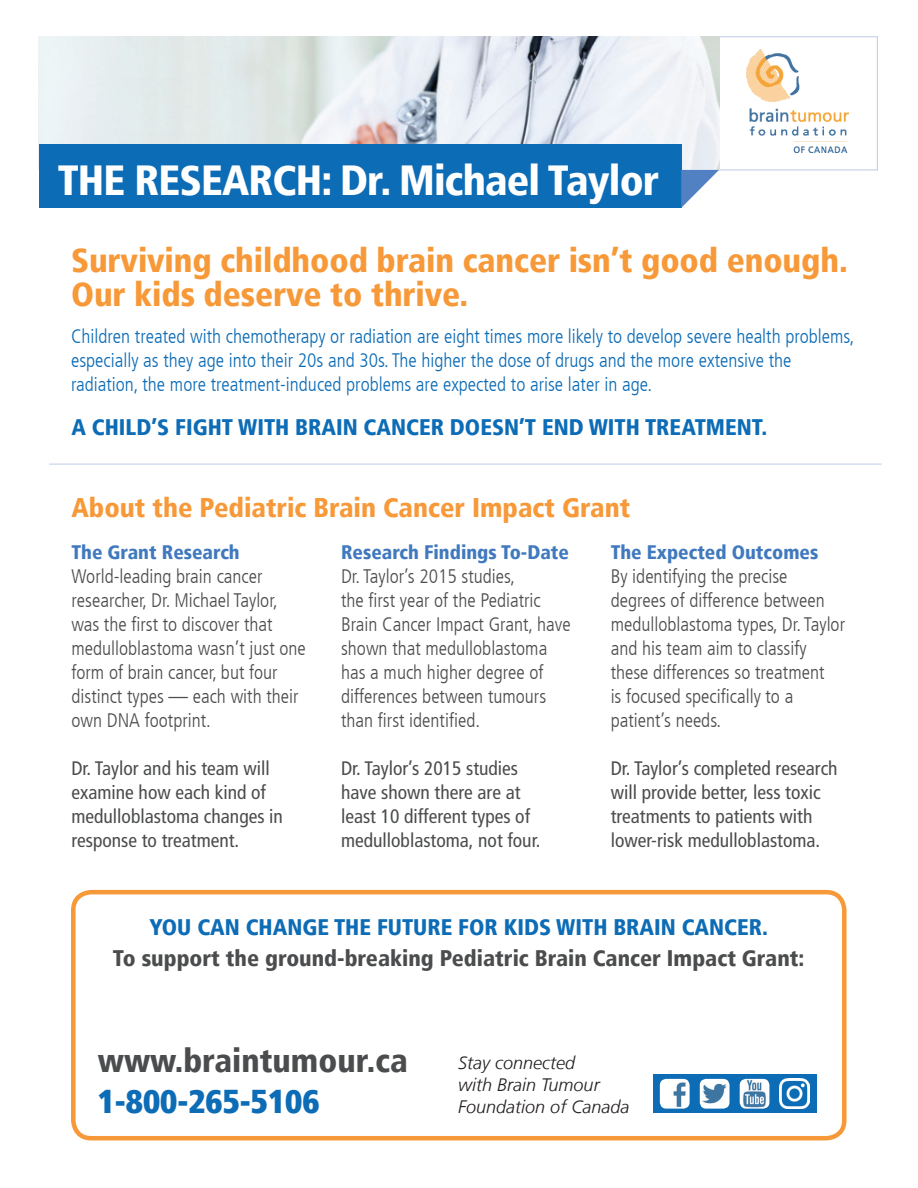
<style>
.page{position:relative;width:918px;height:1188px;background:#fff}
.page>*{position:absolute;margin:0;border:0;box-sizing:border-box;transform-origin:0 0}
.t1{font:900 condensed 42px "Frutiger LT";letter-spacing:-.02em;color:#fff}
.t2{font:900 condensed 33.75px/33.8px "Frutiger LT";letter-spacing:-.005em;color:#f79938}
.t3{font:900 condensed 33px "Frutiger LT";color:#4b4c4d}
.t4{font:900 condensed 33px "Frutiger LT";color:#0d6cb6}
.t5{font:900 condensed 27px "Frutiger LT";color:#f79938}
.t6{font:900 condensed 22.5px "Frutiger LT";color:#0d6cb6}
.t7{font:900 condensed 22.5px "Frutiger LT";color:#4b4c4d}
.t8{font:300 condensed 19.5px/24px "Frutiger LT";color:#4b4c4d}
.t9{font:condensed 19.5px/24px "Frutiger LT";color:#4b4c4d}
.t10{font:300 condensed 19.5px/24px "Frutiger LT";color:#0d6cb6}
.t11{font:900 condensed 19.5px "Frutiger LT";color:#4079be}
.t12{font:italic 300 18px/21.6px "Frutiger LT";color:#231f20}
</style>
<div class="page">
<img style="left:39px;top:37px;width:681px;height:133px">
<img style="left:747px;top:49px;width:101px;height:104px">
<div style="left:39px;top:144px;width:642px;height:64px;background:#0d6cb6"></div>
<svg style="left:681px;top:170px;width:38px;height:38px"></svg>
<hr style="left:49px;top:464px;width:833px;height:1px;background:#becae6">
<div style="left:71px;top:890px;width:776px;height:250px;border:4px solid #f79938;border-radius:18px"></div>
<div style="left:653px;top:1074px;width:163px;height:39px;background:#0d6cb6"></div>
<img style="left:660px;top:1079px;width:30px;height:30px">
<img style="left:700px;top:1079px;width:30px;height:30px">
<img style="left:740px;top:1079px;width:29px;height:30px">
<img style="left:780px;top:1079px;width:29px;height:30px">
<h1 class="t1" style="left:58px;top:155px;width:603px">THE RESEARCH: Dr. Michael Taylor</h1>
<h2 class="t2" style="left:71px;top:244px;width:778px">Surviving childhood brain cancer isn’t good enough.<br>Our kids deserve to thrive.</h2>
<p class="t10" style="left:71px;top:325px;width:785px">Children treated with chemotherapy or radiation are eight times more likely to develop severe health problems, especially as they age into their 20s and 30s. The higher the dose of drugs and the more extensive the radiation, the more treatment-induced problems are expected to arise later in age.</p>
<p class="t6" style="left:71px;top:414px;width:697px">A CHILD’S FIGHT WITH BRAIN CANCER DOESN’T END WITH TREATMENT.</p>
<h3 class="t5" style="left:71px;top:492px;width:560px">About the Pediatric Brain Cancer Impact Grant</h3>
<p class="t11" style="left:71px;top:540px;width:170px">The Grant Research</p>
<p class="t8" style="left:71px;top:564px;width:236px">World-leading brain cancer researcher, Dr. Michael Taylor, was the first to discover that medulloblastoma wasn’t just one form of brain cancer, but four distinct types — each with their own DNA footprint.</p>
<p class="t9" style="left:71px;top:756px;width:213px">Dr. Taylor and his team will examine how each kind of medulloblastoma changes in response to treatment.</p>
<p class="t11" style="left:341px;top:540px;width:229px">Research Findings To-Date</p>
<p class="t8" style="left:341px;top:565px;width:231px">Dr. Taylor’s 2015 studies,<br>the first year of the Pediatric<br>Brain Cancer Impact Grant, have shown that medulloblastoma has a much higher degree of differences between tumours than first identified.</p>
<p class="t9" style="left:341px;top:756px;width:201px">Dr. Taylor’s 2015 studies have shown there are at least 10 different types of medulloblastoma, not four.</p>
<p class="t11" style="left:611px;top:541px;width:209px">The Expected Outcomes</p>
<p class="t8" style="left:611px;top:565px;width:236px">By identifying the precise degrees of difference between medulloblastoma types, Dr. Taylor and his team aim to classify these differences so treatment<br>is focused specifically to a patient’s needs.</p>
<p class="t9" style="left:611px;top:756px;width:228px">Dr. Taylor’s completed research will provide better, less toxic treatments to patients with lower-risk medulloblastoma.</p>
<p class="t6" style="left:149px;top:914px;width:620px">YOU CAN CHANGE THE FUTURE FOR KIDS WITH BRAIN CANCER.</p>
<p class="t7" style="left:113px;top:945px;width:693px">To support the ground-breaking Pediatric Brain Cancer Impact Grant:</p>
<h3 class="t3" style="left:98px;top:1041px;width:311px">www.braintumour.ca</h3>
<h3 class="t4" style="left:98px;top:1081px;width:223px">1-800-265-5106</h3>
<p class="t12" style="left:458px;top:1053px;width:173px">Stay connected<br>with Brain Tumour<br>Foundation of Canada</p>
</div>
